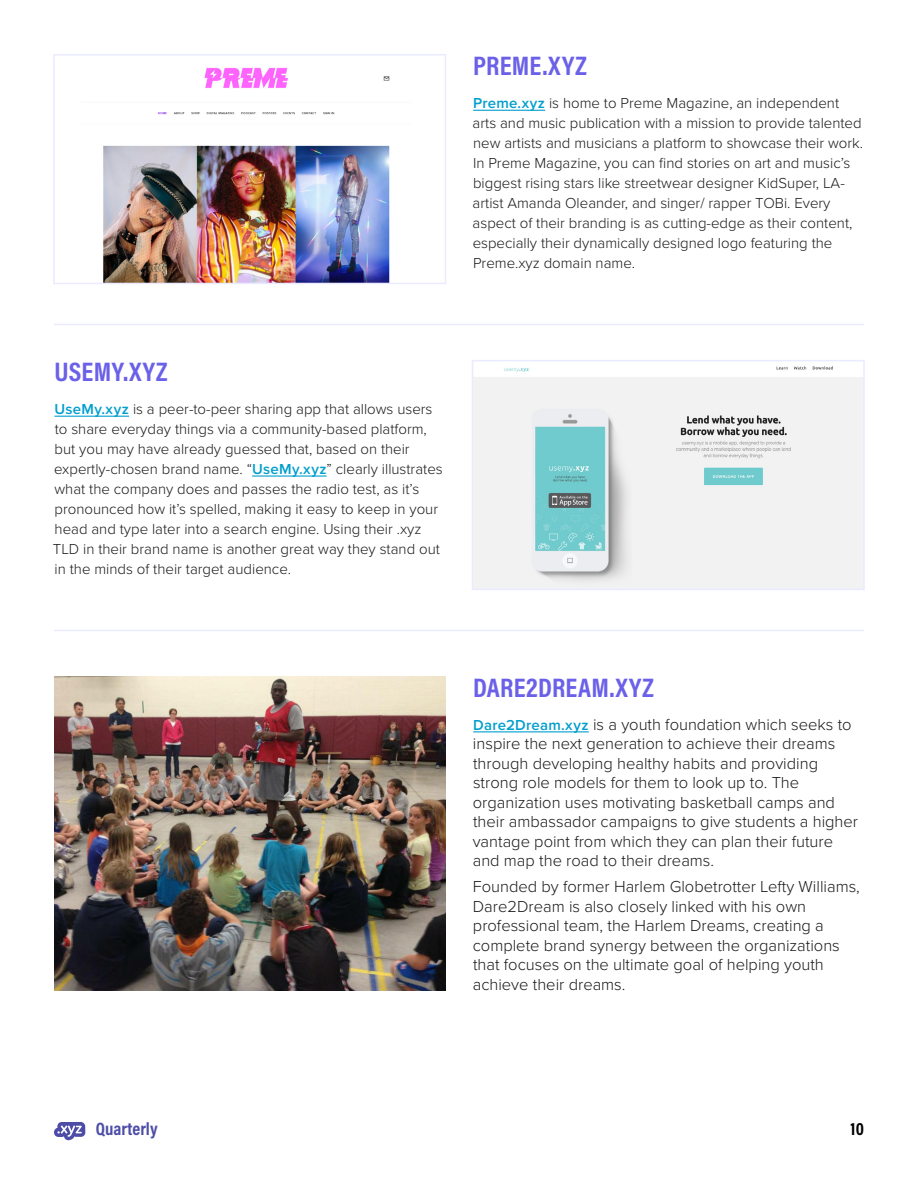
<style>
.page{position:relative;width:918px;height:1188px;background:#fff}
.page>*{position:absolute;margin:0;border:0;box-sizing:border-box;transform-origin:0 0}
.t1{font:700 27px "Acumin Pro Cond";letter-spacing:.01em;color:#6b61e8}
.t2{font:700 18px "Acumin Pro Cond";color:#4d4da8}
.t3{font:700 18px "Acumin Pro Cond";color:#000}
.t4{font:300 16.5px/19.5px "Proxima Nova";color:#1a1a1a}
.t5{font:300 15px/20px "Proxima Nova";color:#1a1a1a}
.s1{font-weight:600;color:#009ece}
.s2{font-weight:600;font-size:15px;color:#009ece}
</style>
<div class="page">
<svg style="left:54px;top:1122px;width:31px;height:18px"></svg>
<hr style="left:55px;top:416px;width:74px;height:1px;background:#009ece">
<hr style="left:252px;top:475px;width:75px;height:2px;background:#009ece">
<hr style="left:473px;top:110px;width:72px;height:1px;background:#009ece">
<hr style="left:473px;top:731px;width:116px;height:1px;background:#009ece">
<hr style="left:54px;top:630px;width:810px;height:1px;background:#ebebff">
<hr style="left:54px;top:324px;width:810px;height:1px;background:#ebebff">
<img style="left:475px;top:366px;width:387px;height:221px">
<div style="left:472px;top:360px;width:393px;height:230px;border:2px solid #ebebff"></div>
<img style="left:103px;top:67px;width:287px;height:214px">
<div style="left:53px;top:54px;width:393px;height:230px;border:2px solid #ebebff"></div>
<img style="left:54px;top:677px;width:392px;height:313px">
<h1 class="t1" style="left:473px;top:47px;width:115px">PREME.XYZ</h1>
<p class="t5" style="left:473px;top:92px;width:392px"><span class="s1">Preme.xyz</span> is home to Preme Magazine, an independent arts and music publication with a mission to provide talented new artists and musicians a platform to showcase their work.<br>In Preme Magazine, you can find stories on art and music’s biggest rising stars like streetwear designer KidSuper, LA&shy;artist Amanda Oleander, and singer/ rapper TOBi. Every aspect of their branding is as cutting-edge as their content, especially their dynamically designed logo featuring the Preme.xyz domain name.</p>
<h1 class="t1" style="left:54px;top:353px;width:115px">USEMY.XYZ</h1>
<p class="t5" style="left:53px;top:398px;width:391px"><span class="s1">UseMy.xyz</span> is a peer-to-peer sharing app that allows users to share everyday things via a community-based platform, but you may have already guessed that, based on their expertly-chosen brand name. “<span class="s1">UseMy.xyz</span>” clearly illustrates what the company does and passes the radio test, as it’s pronounced how it’s spelled, making it easy to keep in your head and type later into a search engine. Using their .xyz TLD in their brand name is another great way they stand out in the minds of their target audience.</p>
<h1 class="t1" style="left:473px;top:670px;width:183px">DARE2DREAM.XYZ</h1>
<p class="t4" style="left:473px;top:714px;width:387px"><span class="s2">Dare2Dream.xyz</span> is a youth foundation which seeks to inspire the next generation to achieve their dreams through developing healthy habits and providing strong role models for them to look up to. The organization uses motivating basketball camps and their ambassador campaigns to give students a higher vantage point from which they can plan their future and map the road to their dreams.</p>
<p class="t4" style="left:473px;top:876px;width:389px">Founded by former Harlem Globetrotter Lefty Williams, Dare2Dream is also closely linked with his own professional team, the Harlem Dreams, creating a complete brand synergy between the organizations that focuses on the ultimate goal of helping youth achieve their dreams.</p>
<p class="t2" style="left:96px;top:1117px;width:63px">Quarterly</p>
<p class="t3" style="left:851px;top:1117px;width:15px">10</p>
</div>
